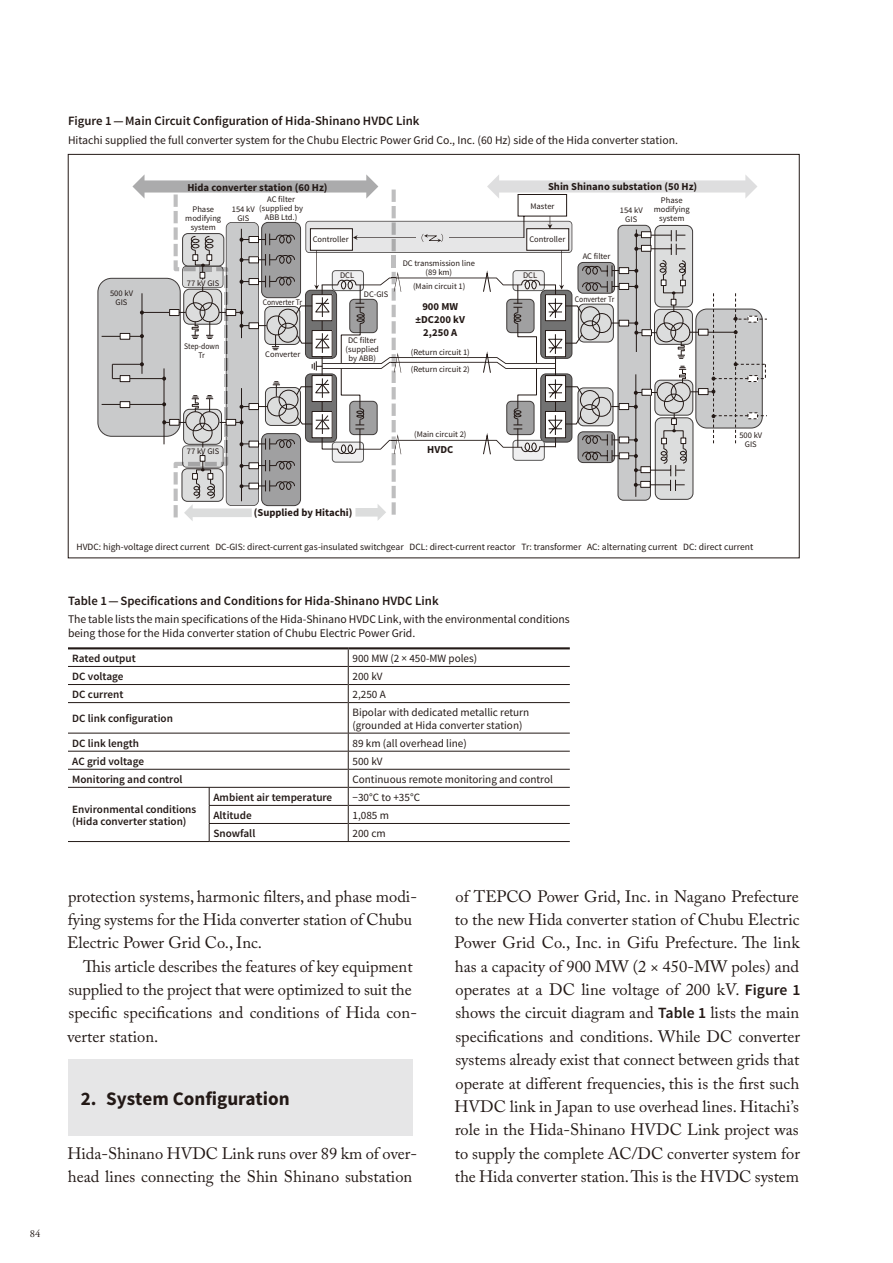
<style>
.page{position:relative;width:893px;height:1263px;background:#fff}
.page>*{position:absolute;margin:0;border:0;box-sizing:border-box;transform-origin:0 0}
.t1{font:700 19.2px "Source Sans Pro";color:#231916}
.t2{font:16.5px/23.4px "Adobe Caslon Pro";color:#231916}
.t3{font:600 12.75px "Source Sans Pro";color:#231916}
.t4{font:11.7px/13.8px "Source Sans Pro";color:#231916}
.t5{font:11.1px/12.8px "Source Sans Pro";color:#231916}
.t6{font:600 11.1px/12.8px "Source Sans Pro";color:#231916}
.t7{font:700 10.65px/12.8px "Source Sans Pro";color:#231916;text-align:center}
.t8{font:10.65px "Adobe Garamond Pro";color:#231916}
.t9{font:9.6px "Source Sans Pro";color:#231916}
.t10{font:8.55px/9px "Source Sans Pro";color:#231916;text-align:center}
.t11{font:8.55px/9px "Source Sans Pro";color:#231916;text-align:center;scale:.9 1}
.s1{color:#fff}
.s2{font-family:"Source Sans Pro";font-weight:600;font-size:15.6px}
</style>
<div class="page">
<div style="left:68px;top:1059px;width:344px;height:76px;background:#e6e6e7"></div>
<div style="left:98px;top:278px;width:82px;height:158px;background:#c9cacb;border-radius:14px"></div>
<div style="left:98px;top:278px;width:83px;height:159px;border:1px solid #3f3b3a;border-radius:14px"></div>
<hr style="left:102px;top:336px;width:40px;height:1px;background:#231916">
<hr style="left:102px;top:404px;width:62px;height:1px;background:#231916">
<hr style="left:112px;top:378px;width:52px;height:1px;background:#231916">
<hr style="left:112px;top:364px;width:30px;height:1px;background:#231916">
<svg style="left:112px;top:364px;width:1px;height:15px"></svg>
<div style="left:120px;top:402px;width:10px;height:6px;background:#fff"></div>
<div style="left:120px;top:401px;width:10px;height:7px;border:1px solid #231916"></div>
<div style="left:120px;top:376px;width:10px;height:6px;background:#fff"></div>
<div style="left:120px;top:375px;width:10px;height:7px;border:1px solid #231916"></div>
<div style="left:120px;top:333px;width:10px;height:6px;background:#fff"></div>
<div style="left:120px;top:333px;width:10px;height:7px;border:1px solid #231916"></div>
<svg style="left:132px;top:174px;width:635px;height:347px"></svg>
<hr style="left:348px;top:647px;width:222px;height:2px;background:#231916">
<hr style="left:349px;top:684px;width:221px;height:1px;background:#231916">
<hr style="left:349px;top:702px;width:221px;height:1px;background:#231916">
<hr style="left:349px;top:733px;width:221px;height:1px;background:#231916">
<hr style="left:209px;top:841px;width:361px;height:1px;background:#231916">
<hr style="left:349px;top:666px;width:221px;height:1px;background:#231916">
<hr style="left:68px;top:841px;width:141px;height:1px;background:#231916">
<hr style="left:68px;top:647px;width:280px;height:2px;background:#231916">
<hr style="left:68px;top:666px;width:280px;height:1px;background:#231916">
<hr style="left:68px;top:684px;width:280px;height:1px;background:#231916">
<hr style="left:68px;top:702px;width:280px;height:1px;background:#231916">
<hr style="left:68px;top:733px;width:280px;height:1px;background:#231916">
<hr style="left:68px;top:751px;width:280px;height:1px;background:#231916">
<hr style="left:349px;top:751px;width:221px;height:1px;background:#231916">
<hr style="left:68px;top:769px;width:280px;height:1px;background:#231916">
<hr style="left:349px;top:769px;width:221px;height:1px;background:#231916">
<hr style="left:68px;top:787px;width:280px;height:1px;background:#231916">
<hr style="left:349px;top:787px;width:221px;height:1px;background:#231916">
<hr style="left:209px;top:805px;width:139px;height:1px;background:#231916">
<hr style="left:349px;top:805px;width:221px;height:1px;background:#231916">
<hr style="left:209px;top:823px;width:139px;height:1px;background:#231916">
<hr style="left:349px;top:823px;width:221px;height:1px;background:#231916">
<svg style="left:348px;top:649px;width:1px;height:54px"></svg>
<hr style="left:348px;top:703px;width:1px;height:30px;background:#231916">
<svg style="left:348px;top:733px;width:1px;height:108px"></svg>
<svg style="left:209px;top:788px;width:1px;height:53px"></svg>
<p class="t8" style="left:30px;top:1228px;width:15px">84<span class="s1">.</span></p>
<p class="t3" style="left:68px;top:116px;width:353px">Figure 1 — Main Circuit Configuration of Hida-Shinano HVDC Link</p>
<p class="t4" style="left:68px;top:134px;width:611px">Hitachi supplied the full converter system for the Chubu Electric Power Grid Co., Inc. (60 Hz) side of the Hida converter station.</p>
<p class="t10" style="left:110px;top:290px;width:24px">500 kV<br>GIS</p>
<p class="t7" style="left:187px;top:181px;width:142px">Hida converter station (60 Hz)</p>
<p class="t7" style="left:548px;top:180px;width:151px">Shin Shinano substation (50 Hz)</p>
<p class="t10" style="left:259px;top:195px;width:45px">AC filter (supplied by<br>ABB Ltd.)</p>
<p class="t10" style="left:185px;top:206px;width:37px">Phase modifying system</p>
<p class="t10" style="left:654px;top:197px;width:37px">Phase modifying system</p>
<p class="t10" style="left:583px;top:253px;width:29px">AC filter</p>
<p class="t10" style="left:187px;top:279px;width:34px">77 kV GIS</p>
<p class="t10" style="left:530px;top:202px;width:26px">Master</p>
<p class="t10" style="left:232px;top:205px;width:24px">154 kV<br>GIS</p>
<p class="t10" style="left:620px;top:206px;width:24px">154 kV<br>GIS</p>
<p class="t10" style="left:313px;top:235px;width:37px">Controller</p>
<p class="t10" style="left:340px;top:272px;width:16px">DCL</p>
<p class="t10" style="left:529px;top:236px;width:37px">Controller</p>
<p class="t10" style="left:403px;top:260px;width:74px">DC transmission line (89 km)</p>
<p class="t10" style="left:523px;top:272px;width:16px">DCL</p>
<p class="t10" style="left:413px;top:282px;width:54px">(Main circuit 1)</p>
<p class="t10" style="left:364px;top:290px;width:26px">DC-GIS</p>
<p class="t11" style="left:575px;top:295px;width:45px">Converter Tr</p>
<p class="t11" style="left:263px;top:299px;width:45px">Converter Tr</p>
<p class="t7" style="left:416px;top:300px;width:51px">900 MW ±DC200 kV<br>2,250 A</p>
<p class="t10" style="left:346px;top:337px;width:35px">DC filter (supplied by ABB)</p>
<p class="t11" style="left:184px;top:342px;width:40px">Step-down<br>Tr</p>
<p class="t10" style="left:265px;top:350px;width:37px">Converter</p>
<p class="t10" style="left:411px;top:344px;width:61px;line-height:17.2px;text-align:left">(Return circuit 1) (Return circuit 2)</p>
<p class="t10" style="left:187px;top:447px;width:34px">77 kV GIS</p>
<p class="t7" style="left:254px;top:506px;width:100px">(Supplied by Hitachi)</p>
<p class="t10" style="left:414px;top:431px;width:54px">(Main circuit 2)</p>
<p class="t7" style="left:427px;top:443px;width:27px">HVDC</p>
<p class="t10" style="left:739px;top:431px;width:24px">500 kV<br>GIS</p>
<p class="t9" style="left:76px;top:543px;width:678px">HVDC: high-voltage direct current DC-GIS: direct-current gas-insulated switchgear DCL: direct-current reactor Tr: transformer AC: alternating current DC: direct current</p>
<p class="t3" style="left:68px;top:596px;width:372px">Table 1 — Specifications and Conditions for Hida-Shinano HVDC Link</p>
<p class="t4" style="left:68px;top:613px;width:503px">The table lists the main specifications of the Hida-Shinano HVDC Link, with the environmental conditions being those for the Hida converter station of Chubu Electric Power Grid.</p>
<p class="t6" style="left:72px;top:653px;width:65px">Rated output</p>
<p class="t5" style="left:352px;top:653px;width:126px">900 MW (2 × 450-MW poles)</p>
<p class="t6" style="left:72px;top:671px;width:53px">DC voltage</p>
<p class="t5" style="left:352px;top:671px;width:32px">200 kV</p>
<p class="t6" style="left:72px;top:689px;width:53px">DC current</p>
<p class="t5" style="left:352px;top:689px;width:35px">2,250 A</p>
<p class="t6" style="left:72px;top:713px;width:102px">DC link configuration</p>
<p class="t5" style="left:352px;top:707px;width:178px">Bipolar with dedicated metallic return (grounded at Hida converter station)</p>
<p class="t6" style="left:72px;top:738px;width:68px">DC link length</p>
<p class="t5" style="left:352px;top:738px;width:116px">89 km (all overhead line)</p>
<p class="t6" style="left:72px;top:756px;width:73px">AC grid voltage</p>
<p class="t5" style="left:352px;top:756px;width:32px">500 kV</p>
<p class="t6" style="left:72px;top:774px;width:112px">Monitoring and control</p>
<p class="t5" style="left:352px;top:774px;width:202px">Continuous remote monitoring and control</p>
<p class="t6" style="left:72px;top:804px;width:126px">Environmental conditions (Hida converter station)</p>
<p class="t6" style="left:213px;top:792px;width:120px">Ambient air temperature</p>
<p class="t5" style="left:352px;top:792px;width:69px">−30°C to +35°C</p>
<p class="t6" style="left:213px;top:810px;width:40px">Altitude</p>
<p class="t5" style="left:352px;top:810px;width:38px">1,085 m</p>
<p class="t6" style="left:213px;top:828px;width:43px">Snowfall</p>
<p class="t5" style="left:352px;top:828px;width:35px">200 cm</p>
<p class="t2" style="left:67px;top:886px;width:351px">protection systems, harmonic filters, and phase modi&shy;fying systems for the Hida converter station of Chubu<br>Electric Power Grid Co., Inc.</p>
<p class="t2" style="left:67px;top:956px;width:351px;text-indent:16px">This article describes the features of key equipment supplied to the project that were optimized to suit the specific specifications and conditions of Hida con&shy;verter station.</p>
<p class="t1" style="left:81px;top:1092px;width:210px">2. System Configuration</p>
<p class="t2" style="left:67px;top:1143px;width:351px">Hida-Shinano HVDC Link runs over 89 km of over&shy;head lines connecting the Shin Shinano substation</p>
<p class="t2" style="left:454px;top:886px;width:347px;text-align:justify">of TEPCO Power Grid, Inc. in Nagano Prefecture to the new Hida converter station of Chubu Electric Power Grid Co., Inc. in Gifu Prefecture. The link has a capacity of 900 MW (2 × 450-MW poles) and operates at a DC line voltage of 200 kV. <span class="s2">Figure 1 </span>shows the circuit diagram and <span class="s2">Table 1</span> lists the main specifications and conditions. While DC converter systems already exist that connect between grids that operate at different frequencies, this is the first such HVDC link in Japan to use overhead lines. Hitachi’s role in the Hida-Shinano HVDC Link project was to supply the complete AC/DC converter system for the Hida converter station. This is the HVDC system</p>
</div>
